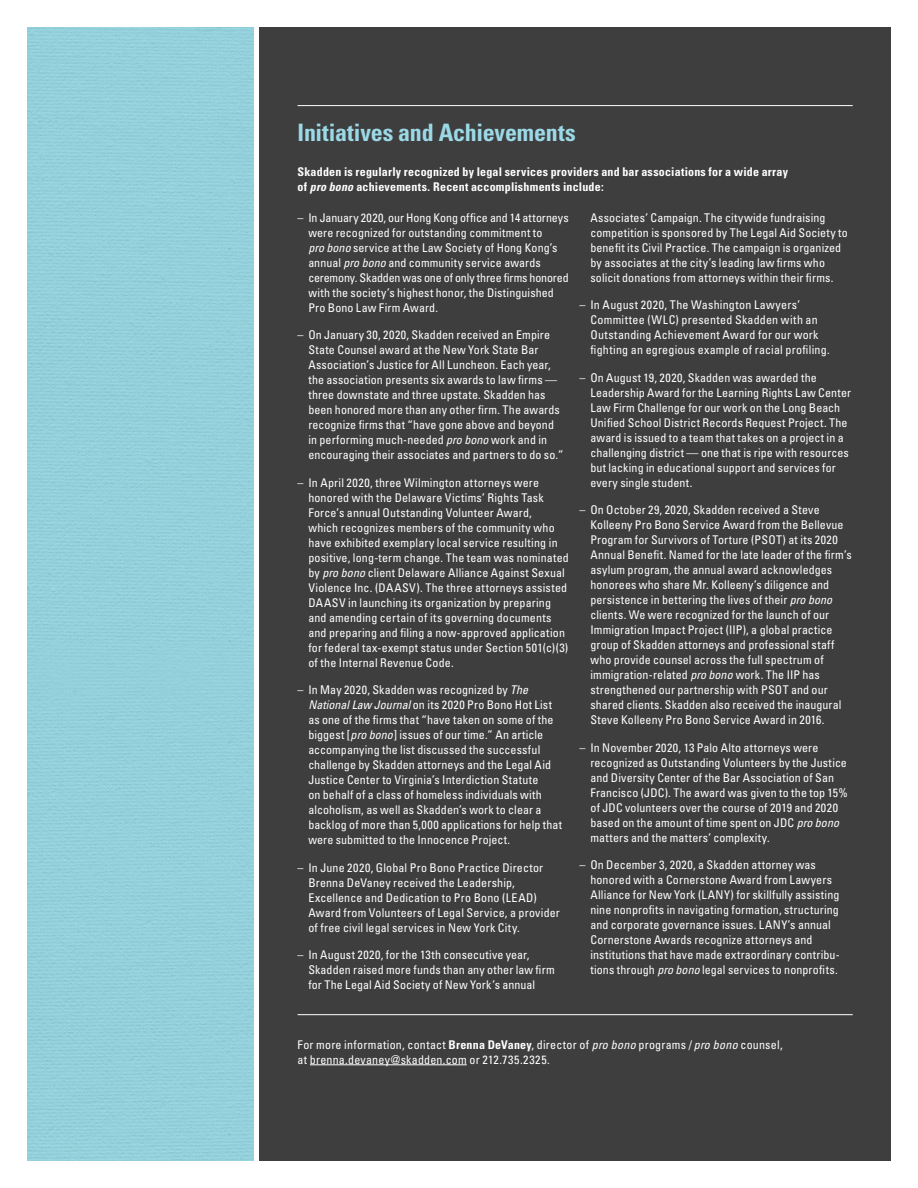
<style>
.page{position:relative;width:918px;height:1188px;background:#fff}
.page>*{position:absolute;margin:0;border:0;box-sizing:border-box;transform-origin:0 0}
.Secondary_Header{font:700 condensed 24px "Univers LT Std";letter-spacing:-.01em;color:#9cd9e6}
.Body_Text{font:condensed 12px/15px "Univers LT Std";letter-spacing:.01em;color:#fff}
.Body_Text-2{font:700 condensed 12px/15px "Univers LT Std";letter-spacing:.015em;color:#fff}
.s1{font-style:italic}
.s2{font-weight:700}
</style>
<div class="page">
<img style="left:27px;top:27px;width:227px;height:1134px">
<div style="left:259px;top:27px;width:632px;height:1134px;background:#3e3e3f"></div>
<hr style="left:298px;top:105px;width:555px;height:1px;background:#fff">
<hr style="left:298px;top:1014px;width:555px;height:1px;background:#fff">
<hr style="left:310px;top:1065px;width:157px;height:1px;background:#fff">
<p class="Secondary_Header" style="left:298px;top:118px;width:280px">Initiatives and Achievements</p>
<p class="Body_Text-2" style="left:298px;top:164px;width:492px">Skadden is regularly recognized by legal services providers and bar associations for a wide array of <span class="s1">pro bono</span> achievements. Recent accomplishments include:</p>
<p class="Body_Text" style="left:308px;top:210px;width:262px;text-indent:-11px">– In January 2020, our Hong Kong office and 14 attorneys were recognized for outstanding commitment to<br><span class="s1">pro bono</span> service at the Law Society of Hong Kong’s annual <span class="s1">pro bono</span> and community service awards ceremony. Skadden was one of only three firms honored with the society’s highest honor, the Distinguished Pro Bono Law Firm Award.</p>
<p class="Body_Text" style="left:308px;top:328px;width:257px;text-indent:-11px">– On January 30, 2020, Skadden received an Empire State Counsel award at the New York State Bar Association’s Justice for All Luncheon. Each year, the association presents six awards to law firms — three downstate and three upstate. Skadden has been honored more than any other firm. The awards recognize firms that “have gone above and beyond in performing much-needed <span class="s1">pro bono</span> work and in encouraging their associates and partners to do so.”</p>
<p class="Body_Text" style="left:308px;top:475px;width:262px;text-indent:-11px">– In April 2020, three Wilmington attorneys were honored with the Delaware Victims’ Rights Task Force’s annual Outstanding Volunteer Award,<br>which recognizes members of the community who have exhibited exemplary local service resulting in positive, long-term change. The team was nominated by <span class="s1">pro bono</span> client Delaware Alliance Against Sexual Violence Inc. (DAASV). The three attorneys assisted DAASV in launching its organization by preparing and amending certain of its governing documents and preparing and filing a now-approved application for federal tax-exempt status under Section 501(c)(3) of the Internal Revenue Code.</p>
<p class="Body_Text" style="left:308px;top:682px;width:255px;text-indent:-11px">– In May 2020, Skadden was recognized by <span class="s1">The National Law Journal</span> on its 2020 Pro Bono Hot List as one of the firms that “have taken on some of the biggest [<span class="s1">pro bono</span>] issues of our time.” An article accompanying the list discussed the successful challenge by Skadden attorneys and the Legal Aid Justice Center to Virginia’s Interdiction Statute<br>on behalf of a class of homeless individuals with alcoholism, as well as Skadden’s work to clear a backlog of more than 5,000 applications for help that were submitted to the Innocence Project.</p>
<p class="Body_Text" style="left:308px;top:860px;width:253px;text-indent:-11px">– In June 2020, Global Pro Bono Practice Director Brenna DeVaney received the Leadership, Excellence and Dedication to Pro Bono (LEAD)<br>Award from Volunteers of Legal Service, a provider of free civil legal services in New York City.</p>
<p class="Body_Text" style="left:308px;top:947px;width:248px;text-indent:-11px">– In August 2020, for the 13th consecutive year,<br>Skadden raised more funds than any other law firm for The Legal Aid Society of New York’s annual</p>
<p class="Body_Text" style="left:590px;top:210px;width:259px">Associates’ Campaign. The citywide fundraising competition is sponsored by The Legal Aid Society to benefit its Civil Practice. The campaign is organized by associates at the city’s leading law firms who solicit donations from attorneys within their firms.</p>
<p class="Body_Text" style="left:590px;top:298px;width:241px;text-indent:-11px">– In August 2020, The Washington Lawyers’ Committee (WLC) presented Skadden with an Outstanding Achievement Award for our work fighting an egregious example of racial profiling.</p>
<p class="Body_Text" style="left:590px;top:370px;width:262px;text-indent:-11px">– On August 19, 2020, Skadden was awarded the Leadership Award for the Learning Rights Law Center Law Firm Challenge for our work on the Long Beach Unified School District Records Request Project. The award is issued to a team that takes on a project in a challenging district — one that is ripe with resources but lacking in educational support and services for every single student.</p>
<p class="Body_Text" style="left:590px;top:502px;width:263px;text-indent:-11px">– On October 29, 2020, Skadden received a Steve Kolleeny Pro Bono Service Award from the Bellevue Program for Survivors of Torture (PSOT) at its 2020<br>Annual Benefit. Named for the late leader of the firm’s asylum program, the annual award acknowledges honorees who share Mr. Kolleeny’s diligence and persistence in bettering the lives of their <span class="s1">pro bono </span>clients. We were recognized for the launch of our Immigration Impact Project (IIP), a global practice group of Skadden attorneys and professional staff who provide counsel across the full spectrum of immigration-related <span class="s1">pro bono</span> work. The IIP has strengthened our partnership with PSOT and our shared clients. Skadden also received the inaugural Steve Kolleeny Pro Bono Service Award in 2016.</p>
<p class="Body_Text" style="left:590px;top:740px;width:259px;text-indent:-11px">– In November 2020, 13 Palo Alto attorneys were recognized as Outstanding Volunteers by the Justice and Diversity Center of the Bar Association of San Francisco (JDC). The award was given to the top 15% of JDC volunteers over the course of 2019 and 2020 based on the amount of time spent on JDC <span class="s1">pro bono </span>matters and the matters’ complexity.</p>
<p class="Body_Text" style="left:590px;top:857px;width:251px;text-indent:-11px">– On December 3, 2020, a Skadden attorney was honored with a Cornerstone Award from Lawyers Alliance for New York (LANY) for skillfully assisting nine nonprofits in navigating formation, structuring and corporate governance issues. LANY’s annual Cornerstone Awards recognize attorneys and institutions that have made extraordinary contribu&shy;tions through <span class="s1">pro bono</span> legal services to nonprofits.</p>
<p class="Body_Text" style="left:298px;top:1037px;width:487px">For more information, contact <span class="s2">Brenna DeVaney</span>, director of <span class="s1">pro bono</span> programs / <span class="s1">pro bono</span> counsel, at brenna.devaney@skadden.com or 212.735.2325.</p>
</div>
